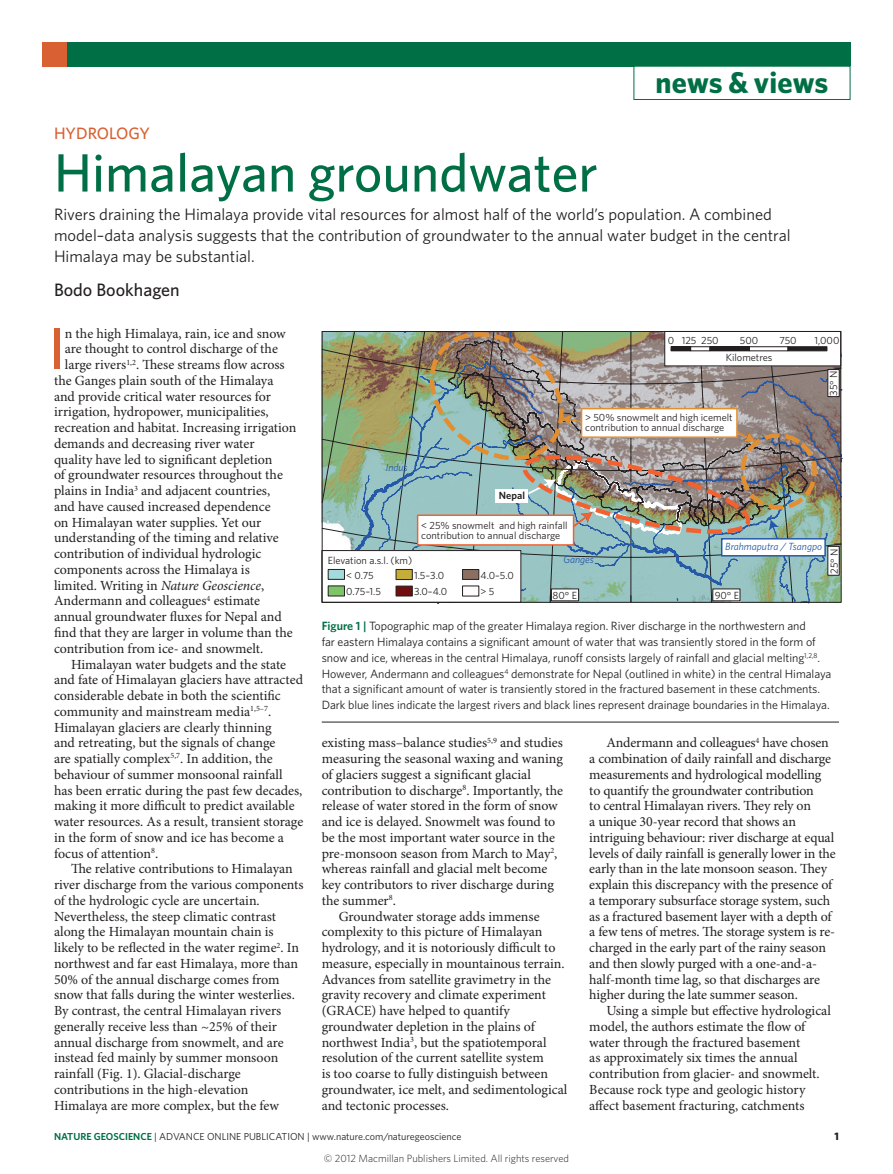
<style>
.page{position:relative;width:893px;height:1174px;background:#fff}
.page>*{position:absolute;margin:0;border:0;box-sizing:border-box;transform-origin:0 0}
.Body_first_w_drop_c{font:500 59.1px "Whitney";color:#d96033}
.Title{font:500 54px "Whitney";color:#016f45}
.t1{font:700 30px "Whitney";color:#016f45}
.Author{font:500 18px "Whitney";color:#231f20}
.Standfirst{font:16.5px/21px "Whitney";color:#231f20}
.Subject{font:500 16.5px "Whitney";color:#d96033}
.Body_text{font:13.95px/15.8px "Minion Pro";letter-spacing:-.005em;color:#231f20}
.Body_first_w_drop_c-2{font:13.95px "Minion Pro";color:#231f20}
.Figure_caption{font:12px/15.8px "Whitney";letter-spacing:-.005em;color:#231f20}
.t2{font:700 10.8px "Whitney";color:#231f20}
.t3{font:300 10.5px "Whitney";color:#231f20}
.t4{font:10.35px/10.4px "Whitney";color:#231f20}
.t5{font:italic 10.35px "Whitney";color:#2558a7}
.t6{font:600 10.35px "Whitney";color:#231f20}
.t7{font:10.2px "Whitney";color:#231f20}
.s1{font-style:italic}
.s2{font-weight:600;color:#016f45}
</style>
<div class="page">
<div style="left:43px;top:43px;width:807px;height:24px;background:#016f45"></div>
<div style="left:43px;top:43px;width:24px;height:24px;background:#d96033"></div>
<div style="left:633px;top:66px;width:217px;height:34px;border:1px solid #016f45"></div>
<svg style="left:322px;top:331px;width:520px;height:272px"></svg>
<div style="left:828px;top:369px;width:11px;height:28px;background:#fff;border:1px solid #231f20"></div>
<div style="left:828px;top:546px;width:11px;height:29px;background:#fff"></div>
<div style="left:551px;top:588px;width:28px;height:13px;background:#fff;border:1px solid #231f20"></div>
<div style="left:713px;top:588px;width:27px;height:13px;background:#fff"></div>
<hr style="left:322px;top:722px;width:517px;height:1px;background:#231f20">
<svg style="left:711px;top:594px;width:17px;height:8px"></svg>
<p class="t1" style="left:656px;top:62px;width:174px">news &amp; views</p>
<p class="Subject" style="left:54px;top:122px;width:98px">HYDROLOGY</p>
<p class="Title" style="left:54px;top:137px;width:545px">Himalayan groundwater</p>
<p class="Standfirst" style="left:54px;top:203px;width:738px">Rivers draining the Himalaya provide vital resources for almost half of the world’s population. A combined model–data analysis suggests that the contribution of groundwater to the annual water budget in the central<br>Himalaya may be substantial.</p>
<p class="Author" style="left:54px;top:278px;width:127px">Bodo Bookhagen</p>
<p class="Body_first_w_drop_c" style="left:49px;top:309px;width:18px">I</p>
<p class="Body_first_w_drop_c-2" style="left:65px;top:325px;width:222px">n the high Himalaya, rain, ice and snow</p>
<p class="Body_first_w_drop_c-2" style="left:65px;top:340px;width:215px">are thought to control discharge of the</p>
<p class="Body_first_w_drop_c-2" style="left:65px;top:356px;width:221px">large rivers<sup>1,2</sup>. These streams flow across</p>
<p class="Body_first_w_drop_c-2" style="left:54px;top:372px;width:221px">the Ganges plain south of the Himalaya</p>
<p class="Body_first_w_drop_c-2" style="left:54px;top:388px;width:218px">and provide critical water resources for</p>
<p class="Body_first_w_drop_c-2" style="left:54px;top:403px;width:216px">irrigation, hydropower, municipalities,</p>
<p class="Body_first_w_drop_c-2" style="left:54px;top:419px;width:244px">recreation and habitat. Increasing irrigation</p>
<p class="Body_first_w_drop_c-2" style="left:54px;top:435px;width:202px">demands and decreasing river water</p>
<p class="Body_first_w_drop_c-2" style="left:54px;top:451px;width:220px">quality have led to significant depletion</p>
<p class="Body_first_w_drop_c-2" style="left:54px;top:466px;width:230px">of groundwater resources throughout the</p>
<p class="Body_first_w_drop_c-2" style="left:54px;top:482px;width:218px">plains in India<sup>3</sup> and adjacent countries,</p>
<p class="Body_first_w_drop_c-2" style="left:54px;top:498px;width:218px">and have caused increased dependence</p>
<p class="Body_first_w_drop_c-2" style="left:54px;top:514px;width:209px">on Himalayan water supplies. Yet our</p>
<p class="Body_first_w_drop_c-2" style="left:54px;top:529px;width:226px">understanding of the timing and relative</p>
<p class="Body_first_w_drop_c-2" style="left:54px;top:545px;width:209px">contribution of individual hydrologic</p>
<p class="Body_first_w_drop_c-2" style="left:54px;top:561px;width:197px">components across the Himalaya is</p>
<p class="Body_first_w_drop_c-2" style="left:54px;top:577px;width:212px">limited. Writing in <span class="s1">Nature Geoscience</span>,</p>
<p class="Body_first_w_drop_c-2" style="left:54px;top:592px;width:208px">Andermann and colleagues<sup>4</sup> estimate</p>
<p class="Body_first_w_drop_c-2" style="left:54px;top:608px;width:229px">annual groundwater fluxes for Nepal and</p>
<p class="Body_first_w_drop_c-2" style="left:54px;top:624px;width:240px">find that they are larger in volume than the</p>
<p class="Body_first_w_drop_c-2" style="left:54px;top:640px;width:211px">contribution from ice- and snowmelt.</p>
<p class="Body_text" style="left:54px;top:656px;width:251px;text-indent:17px">Himalayan water budgets and the state and fate of Himalayan glaciers have attracted considerable debate in both the scientific community and mainstream media<sup>1,5–7</sup>.<br>Himalayan glaciers are clearly thinning<br>and retreating, but the signals of change<br>are spatially complex<sup>5,7</sup>. In addition, the behaviour of summer monsoonal rainfall has been erratic during the past few decades, making it more difficult to predict available water resources. As a result, transient storage in the form of snow and ice has become a focus of attention<sup>8</sup>.</p>
<p class="Body_text" style="left:54px;top:861px;width:251px;text-indent:17px">The relative contributions to Himalayan river discharge from the various components of the hydrologic cycle are uncertain.<br>Nevertheless, the steep climatic contrast along the Himalayan mountain chain is likely to be reflected in the water regime<sup>2</sup>. In northwest and far east Himalaya, more than 50% of the annual discharge comes from snow that falls during the winter westerlies.<br>By contrast, the central Himalayan rivers generally receive less than ~25% of their annual discharge from snowmelt, and are instead fed mainly by summer monsoon rainfall (Fig. 1). Glacial-discharge contributions in the high-elevation Himalaya are more complex, but the few</p>
<p class="t4" style="left:668px;top:335px;width:52px">0 125 250</p>
<p class="t4" style="left:740px;top:335px;width:20px">500</p>
<p class="t4" style="left:779px;top:335px;width:19px">750</p>
<p class="t4" style="left:814px;top:335px;width:26px">1,000</p>
<p class="t4" style="left:726px;top:352px;width:48px">Kilometres</p>
<p class="t4" style="left:828px;top:395px;width:27px;rotate:-90deg">35° N</p>
<p class="t5" style="left:386px;top:460px;width:23px">Indus</p>
<p class="t6" style="left:499px;top:488px;width:28px">Nepal</p>
<p class="t4" style="left:585px;top:412px;width:149px">&gt; 50% snowmelt and high icemelt contribution to annual discharge</p>
<p class="t4" style="left:421px;top:520px;width:148px">&lt; 25% snowmelt and high rainfall contribution to annual discharge</p>
<p class="t5" style="left:725px;top:540px;width:98px">Brahmaputra / Tsangpo</p>
<p class="t4" style="left:829px;top:574px;width:27px;rotate:-90deg">25° N</p>
<p class="t5" style="left:563px;top:553px;width:32px">Ganges</p>
<p class="t4" style="left:346px;top:552px;width:68px;line-height:15.1px;text-indent:-18px">Elevation a.s.l. (km) &lt; 0.75</p>
<p class="t4" style="left:346px;top:586px;width:36px">0.75–1.5</p>
<p class="t4" style="left:414px;top:566px;width:35px;line-height:16.6px">1.5–3.0<br>3.0–4.0</p>
<p class="t4" style="left:480px;top:567px;width:35px;line-height:16.5px">4.0–5.0 &gt; 5</p>
<p class="t4" style="left:552px;top:589px;width:26px">80° E</p>
<p class="t4" style="left:715px;top:589px;width:26px">90° E</p>
<p class="Figure_caption" style="left:322px;top:618px;width:511px"><span class="s2">Figure 1 |</span> Topographic map of the greater Himalaya region. River discharge in the northwestern and<br>far eastern Himalaya contains a significant amount of water that was transiently stored in the form of snow and ice, whereas in the central Himalaya, runoff consists largely of rainfall and glacial melting<sup>1,2,8</sup>.<br>However, Andermann and colleagues<sup>4</sup> demonstrate for Nepal (outlined in white) in the central Himalaya that a significant amount of water is transiently stored in the fractured basement in these catchments.<br>Dark blue lines indicate the largest rivers and black lines represent drainage boundaries in the Himalaya.</p>
<p class="Body_text" style="left:322px;top:735px;width:243px">existing mass–balance studies<sup>5,9</sup> and studies measuring the seasonal waxing and waning of glaciers suggest a significant glacial contribution to discharge<sup>8</sup>. Importantly, the release of water stored in the form of snow and ice is delayed. Snowmelt was found to be the most important water source in the pre-monsoon season from March to May<sup>2</sup>, whereas rainfall and glacial melt become key contributors to river discharge during the summer<sup>8</sup>.</p>
<p class="Body_text" style="left:322px;top:908px;width:247px;text-indent:17px">Groundwater storage adds immense complexity to this picture of Himalayan hydrology, and it is notoriously difficult to measure, especially in mountainous terrain.<br>Advances from satellite gravimetry in the gravity recovery and climate experiment (GRACE) have helped to quantify groundwater depletion in the plains of northwest India<sup>3</sup>, but the spatiotemporal resolution of the current satellite system<br>is too coarse to fully distinguish between groundwater, ice melt, and sedimentological and tectonic processes.</p>
<p class="Body_text" style="left:589px;top:735px;width:248px;text-indent:17px">Andermann and colleagues<sup>4</sup> have chosen a combination of daily rainfall and discharge measurements and hydrological modelling to quantify the groundwater contribution<br>to central Himalayan rivers. They rely on<br>a unique 30-year record that shows an intriguing behaviour: river discharge at equal levels of daily rainfall is generally lower in the early than in the late monsoon season. They explain this discrepancy with the presence of a temporary subsurface storage system, such as a fractured basement layer with a depth of a few tens of metres. The storage system is re&shy;charged in the early part of the rainy season and then slowly purged with a one-and-a&shy;half-month time lag, so that discharges are higher during the late summer season.</p>
<p class="Body_text" style="left:589px;top:1003px;width:243px;text-indent:17px">Using a simple but effective hydrological model, the authors estimate the flow of water through the fractured basement<br>as approximately six times the annual contribution from glacier- and snowmelt.<br>Because rock type and geologic history affect basement fracturing, catchments</p>
<p class="t7" style="left:54px;top:1129px;width:409px"><span class="s2">NATURE GEOSCIENCE</span> | ADVANCE ONLINE PUBLICATION | www.nature.com/naturegeoscience</p>
<p class="t2" style="left:834px;top:1129px;width:6px">1</p>
<p class="t3" style="left:324px;top:1151px;width:247px">© 2012 Macmillan Publishers Limited. All rights reserved</p>
</div>
